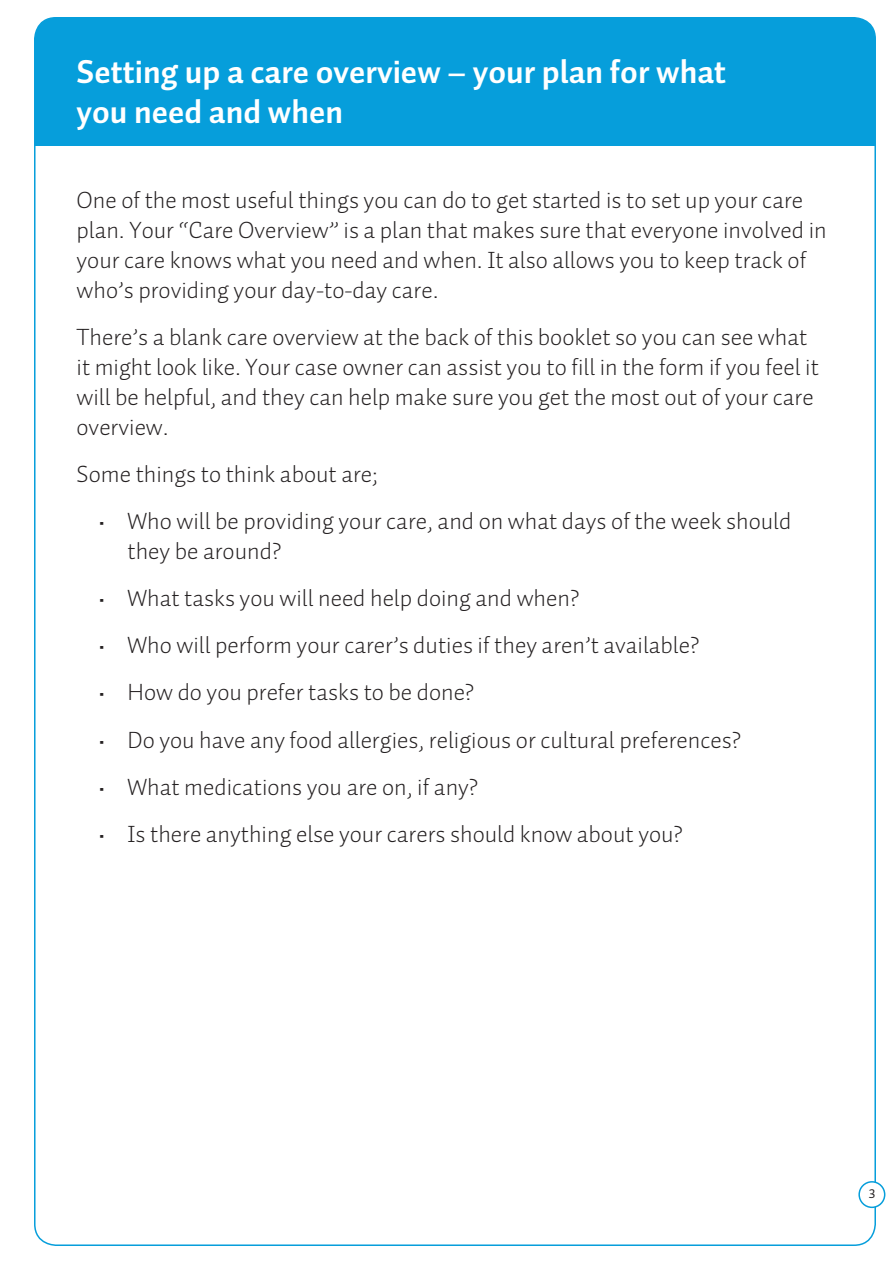
<style>
.page{position:relative;width:893px;height:1263px;background:#fff}
.page>*{position:absolute;margin:0;border:0;box-sizing:border-box;transform-origin:0 0}
.t1{font:700 33px/39.6px "Auto 1";color:#fff}
.t2{font:300 24px/30px "Auto 1";color:#231f20}
.t3{font:12.75px "Auto 1 Regular LF";color:#231f20}
</style>
<div class="page">
<div style="left:35px;top:18px;width:840px;height:127px;background:#069edb"></div>
<div style="left:858px;top:1181px;width:27px;height:27px;border:2px solid #069edb;border-radius:50%"></div>
<h1 class="t1" style="left:77px;top:52px;width:651px">Setting up a care overview – your plan for what you need and when</h1>
<p class="t2" style="left:77px;top:185px;width:752px">One of the most useful things you can do to get started is to set up your care plan. Your “Care Overview” is a plan that makes sure that everyone involved in your care knows what you need and when. It also allows you to keep track of who’s providing your day-to-day care.</p>
<p class="t2" style="left:77px;top:322px;width:744px">There’s a blank care overview at the back of this booklet so you can see what it might look like. Your case owner can assist you to fill in the form if you feel it will be helpful, and they can help make sure you get the most out of your care overview.</p>
<p class="t2" style="left:77px;top:459px;width:303px">Some things to think about are;</p>
<p class="t2" style="left:128px;top:506px;width:665px;text-indent:-30px">• Who will be providing your care, and on what days of the week should they be around?</p>
<p class="t2" style="left:98px;top:583px;width:483px">• What tasks you will need help doing and when?</p>
<p class="t2" style="left:98px;top:630px;width:603px">• Who will perform your carer’s duties if they aren’t available?</p>
<p class="t2" style="left:98px;top:677px;width:378px">• How do you prefer tasks to be done?</p>
<p class="t2" style="left:98px;top:724px;width:645px">• Do you have any food allergies, religious or cultural preferences?</p>
<p class="t2" style="left:98px;top:771px;width:382px">• What medications you are on, if any?</p>
<p class="t2" style="left:98px;top:818px;width:586px">• Is there anything else your carers should know about you?</p>
<p class="t3" style="left:869px;top:1185px;width:8px">3</p>
</div>
